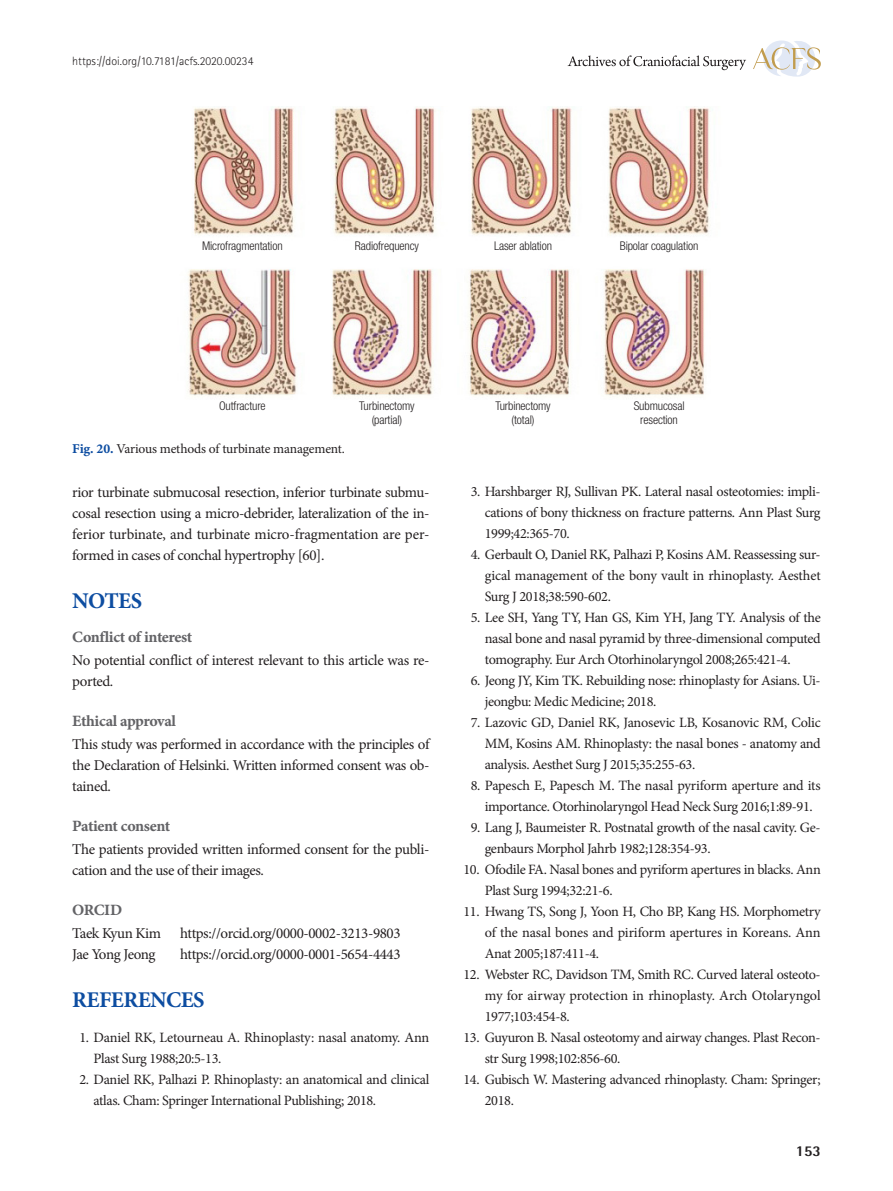
<style>
.page{position:relative;width:893px;height:1191px;background:#fff}
.page>*{position:absolute;margin:0;border:0;box-sizing:border-box;transform-origin:0 0}
.대제목{font:700 22.5px "Minion Pro";letter-spacing:-.025em;color:#0d4da1}
.중제목{font:15.75px "Minion Pro Bold Capt";letter-spacing:-.03em;color:#636366}
.본문_0{font:15px/21px "Minion Pro";letter-spacing:-.025em;color:#231f20}
.본문{font:15px/21px "Minion Pro";letter-spacing:-.025em;color:#231f20;text-align:justify}
.t1{font:800 15px "Rotis Semi Sans Std";color:#231f20}
.참고문헌1{font:14.25px/21px "Minion Pro";letter-spacing:-.025em;color:#231f20}
.참고문헌2{font:14.25px/21px "Minion Pro";letter-spacing:-.025em;color:#231f20}
.표그림제목{font:13.5px "Minion Pro";letter-spacing:-.015em;color:#231f20}
.그림지문{font:300 condensed 12px "Helvetica Neue LT Std";letter-spacing:-.01em;color:#231f20}
.t2{font:300 12px "Rotis Sans Serif Std";color:#231f20}
.s1{font-family:"Minion Pro Bold Capt";color:#0d4da1}
</style>
<div class="page">
<svg style="left:753px;top:40px;width:68px;height:37px"></svg>
<svg style="left:568px;top:55px;width:178px;height:15px"></svg>
<img style="left:194px;top:106px;width:516px;height:130px">
<img style="left:187px;top:269px;width:518px;height:128px">
<p class="t2" style="left:72px;top:54px;width:183px">https://doi.org/10.7181/acfs.2020.00234</p>
<p class="그림지문" style="left:202px;top:239px;width:82px">Microfragmentation</p>
<p class="그림지문" style="left:355px;top:239px;width:65px">Radiofrequency</p>
<p class="그림지문" style="left:494px;top:239px;width:59px">Laser ablation</p>
<p class="그림지문" style="left:620px;top:239px;width:80px">Bipolar coagulation</p>
<p class="그림지문" style="left:219px;top:399px;width:48px">Outfracture</p>
<p class="그림지문" style="left:359px;top:399px;width:57px">Turbinectomy</p>
<p class="그림지문" style="left:372px;top:413px;width:32px">(partial)</p>
<p class="그림지문" style="left:495px;top:399px;width:57px">Turbinectomy</p>
<p class="그림지문" style="left:512px;top:413px;width:24px">(total)</p>
<p class="그림지문" style="left:634px;top:399px;width:52px">Submucosal</p>
<p class="그림지문" style="left:640px;top:413px;width:39px">resection</p>
<p class="표그림제목" style="left:72px;top:440px;width:274px"><span class="s1">Fig. 20.</span> Various methods of turbinate management.</p>
<p class="본문" style="left:72px;top:481px;width:359px">rior turbinate submucosal resection, inferior turbinate submu&shy;cosal resection using a micro-debrider, lateralization of the in&shy;ferior turbinate, and turbinate micro-fragmentation are per&shy;formed in cases of conchal hypertrophy [60].</p>
<p class="대제목" style="left:72px;top:585px;width:71px">NOTES</p>
<p class="중제목" style="left:72px;top:626px;width:121px">Conflict of interest</p>
<p class="본문_0" style="left:72px;top:649px;width:359px">No potential conflict of interest relevant to this article was re&shy;ported.</p>
<p class="중제목" style="left:72px;top:710px;width:105px">Ethical approval</p>
<p class="본문_0" style="left:72px;top:733px;width:359px;text-align:justify">This study was performed in accordance with the principles of the Declaration of Helsinki. Written informed consent was ob&shy;tained.</p>
<p class="중제목" style="left:72px;top:815px;width:100px">Patient consent</p>
<p class="본문_0" style="left:72px;top:838px;width:359px">The patients provided written informed consent for the publi&shy;cation and the use of their images.</p>
<p class="중제목" style="left:72px;top:899px;width:51px">ORCID</p>
<p class="본문_0" style="left:72px;top:922px;width:90px">Taek Kyun Kim</p>
<p class="본문_0" style="left:180px;top:922px;width:222px">https://orcid.org/0000-0002-3213-9803</p>
<p class="본문_0" style="left:72px;top:943px;width:85px">Jae Yong Jeong</p>
<p class="본문_0" style="left:180px;top:943px;width:222px">https://orcid.org/0000-0001-5654-4443</p>
<p class="대제목" style="left:72px;top:984px;width:134px">REFERENCES</p>
<p class="참고문헌1" style="left:94px;top:1027px;width:337px;text-indent:-14px">1. Daniel RK, Letourneau A. Rhinoplasty: nasal anatomy. Ann<br>Plast Surg 1988;20:5-13.</p>
<p class="참고문헌1" style="left:94px;top:1069px;width:337px;text-indent:-14px">2. Daniel RK, Palhazi P. Rhinoplasty: an anatomical and clinical atlas. Cham: Springer International Publishing; 2018.</p>
<p class="참고문헌1" style="left:485px;top:481px;width:337px;text-align:justify;text-indent:-14px">3. Harshbarger RJ, Sullivan PK. Lateral nasal osteotomies: impli&shy;cations of bony thickness on fracture patterns. Ann Plast Surg 1999;42:365-70.</p>
<p class="참고문헌1" style="left:485px;top:544px;width:337px;text-align:justify;text-indent:-14px">4. Gerbault O, Daniel RK, Palhazi P, Kosins AM. Reassessing sur&shy;gical management of the bony vault in rhinoplasty. Aesthet Surg J 2018;38:590-602.</p>
<p class="참고문헌1" style="left:485px;top:607px;width:337px;text-align:justify;text-indent:-14px">5. Lee SH, Yang TY, Han GS, Kim YH, Jang TY. Analysis of the nasal bone and nasal pyramid by three-dimensional computed tomography. Eur Arch Otorhinolaryngol 2008;265:421-4.</p>
<p class="참고문헌1" style="left:485px;top:670px;width:337px;text-indent:-14px">6. Jeong JY, Kim TK. Rebuilding nose: rhinoplasty for Asians. Ui&shy;jeongbu: Medic Medicine; 2018.</p>
<p class="참고문헌1" style="left:485px;top:712px;width:338px;text-align:justify;text-indent:-14px">7. Lazovic GD, Daniel RK, Janosevic LB, Kosanovic RM, Colic MM, Kosins AM. Rhinoplasty: the nasal bones - anatomy and analysis. Aesthet Surg J 2015;35:255-63.</p>
<p class="참고문헌1" style="left:471px;top:775px;width:352px;text-align:center">8. Papesch E, Papesch M. The nasal pyriform aperture and its importance. Otorhinolaryngol Head Neck Surg 2016;1:89-91.</p>
<p class="참고문헌1" style="left:485px;top:817px;width:337px;text-indent:-14px">9. Lang J, Baumeister R. Postnatal growth of the nasal cavity. Ge&shy;genbaurs Morphol Jahrb 1982;128:354-93.</p>
<p class="참고문헌2" style="left:485px;top:859px;width:338px;text-indent:-21px">10. Ofodile FA. Nasal bones and pyriform apertures in blacks. Ann<br>Plast Surg 1994;32:21-6.</p>
<p class="참고문헌2" style="left:485px;top:901px;width:337px;text-align:justify;text-indent:-21px">11. Hwang TS, Song J, Yoon H, Cho BP, Kang HS. Morphometry of the nasal bones and piriform apertures in Koreans. Ann Anat 2005;187:411-4.</p>
<p class="참고문헌2" style="left:485px;top:964px;width:337px;text-align:justify;text-indent:-21px">12. Webster RC, Davidson TM, Smith RC. Curved lateral osteoto&shy;my for airway protection in rhinoplasty. Arch Otolaryngol 1977;103:454-8.</p>
<p class="참고문헌2" style="left:485px;top:1027px;width:337px;text-indent:-21px">13. Guyuron B. Nasal osteotomy and airway changes. Plast Recon&shy;str Surg 1998;102:856-60.</p>
<p class="참고문헌2" style="left:485px;top:1069px;width:337px;text-indent:-21px">14. Gubisch W. Mastering advanced rhinoplasty. Cham: Springer;<br>2018.</p>
<p class="t1" style="left:796px;top:1141px;width:27px">153</p>
</div>
